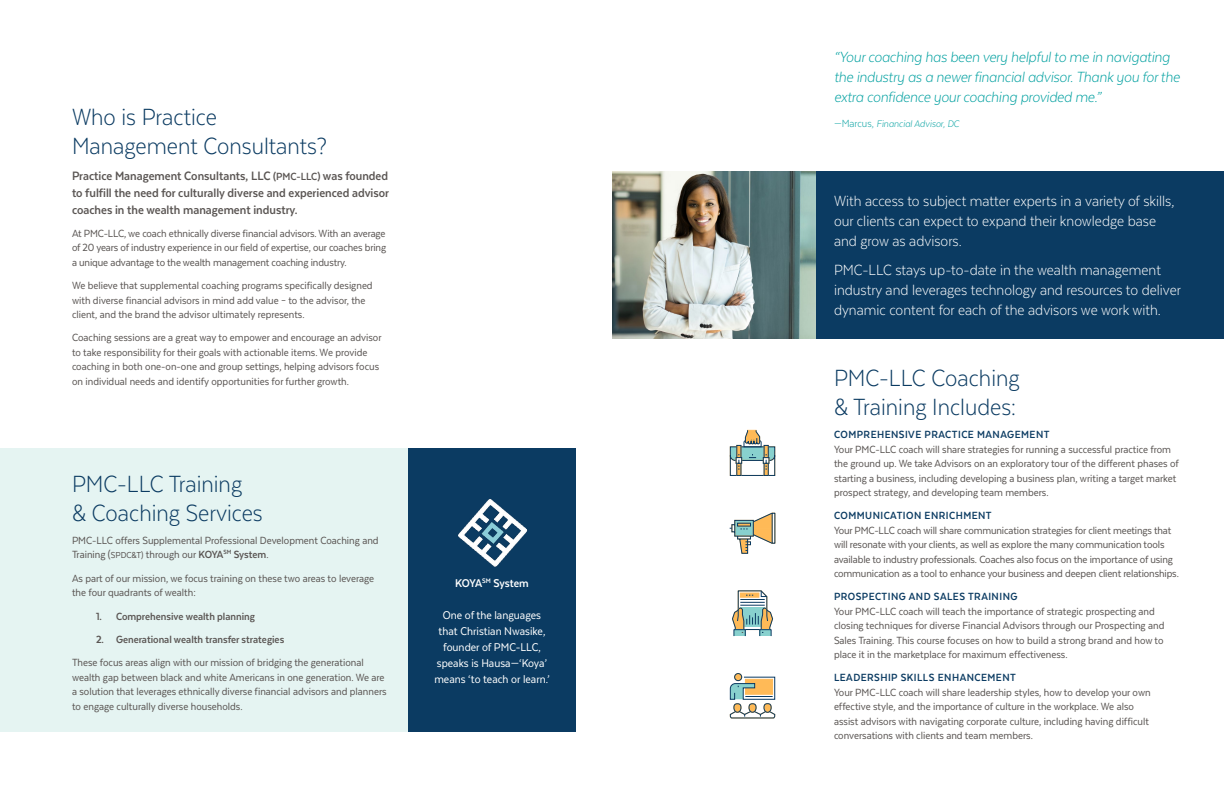
<style>
.page{position:relative;width:1224px;height:792px;background:#fff}
.page>*{position:absolute;margin:0;border:0;box-sizing:border-box;transform-origin:0 0}
.Header{font:300 27px/29px "Texta Narrow";color:#0b3b62}
.Body{font:300 17px/20px "Texta Narrow";color:#fff}
.Body-2{font:italic 300 17px/20px "Texta Narrow";letter-spacing:-.01em;color:#00a0a0}
.Body-3{font:700 14px/16.8px "Texta Narrow";color:#5a5553;text-align:justify}
.Body-4{font:13px/16px "Texta Narrow";color:#fff;text-align:center}
.Body-5{font:700 13px "Texta Narrow";letter-spacing:-.01em;color:#fff}
.Body-6{font:12px/14.4px "Texta Narrow";color:#5a5553}
.Subhead_1{font:700 12px "Texta Narrow";letter-spacing:.04em;color:#0b3b62}
.Bulleted_Body{font:700 12px "Texta Narrow";color:#5a5553}
.Body-7{font:700 12px "Texta Narrow";color:#5a5553}
.Body-8{font:italic 300 11px "Texta Narrow";color:#00a0a0}
.s1{font-size:12px}
.s2{font-size:10px}
.s3{font-weight:700}
.s4{font-style:normal;font-size:12px}
</style>
<div class="page">
<img style="left:612px;top:171px;width:204px;height:167px">
<div style="left:0;top:449px;width:416px;height:283px;background:#e5f4f2"></div>
<div style="left:408px;top:449px;width:168px;height:283px;background:#0b3b62"></div>
<div style="left:816px;top:171px;width:408px;height:167px;background:#0b3b62"></div>
<img style="left:458px;top:499px;width:70px;height:68px">
<div style="left:735px;top:674px;width:7px;height:7px;background:#ffba57;border-radius:50%"></div>
<div style="left:734px;top:673px;width:8px;height:8px;border:1px solid #0b3b62;border-radius:50%"></div>
<svg style="left:730px;top:676px;width:45px;height:43px"></svg>
<svg style="left:730px;top:430px;width:45px;height:46px"></svg>
<svg style="left:729px;top:512px;width:44px;height:42px"></svg>
<div style="left:734px;top:630px;width:11px;height:6px;background:#88d1ce"></div>
<div style="left:760px;top:630px;width:11px;height:6px;background:#88d1ce"></div>
<svg style="left:732px;top:590px;width:41px;height:43px"></svg>
<p class="Header" style="left:72px;top:102px;width:256px">Who is Practice<br>Management Consultants?</p>
<p class="Body-3" style="left:72px;top:167px;width:319px">Practice Management Consultants, LLC <span class="s1">(PMC-LLC)</span> was founded to fulfill the need for culturally diverse and experienced advisor coaches in the wealth management industry.</p>
<p class="Body-6" style="left:72px;top:226px;width:316px;text-align:justify">At PMC-LLC, we coach ethnically diverse financial advisors. With an average of 20 years of industry experience in our field of expertise, our coaches bring a unique advantage to the wealth management coaching industry.</p>
<p class="Body-6" style="left:72px;top:278px;width:302px">We believe that supplemental coaching programs specifically designed with diverse financial advisors in mind add value – to the advisor, the client, and the brand the advisor ultimately represents.</p>
<p class="Body-6" style="left:72px;top:331px;width:311px">Coaching sessions are a great way to empower and encourage an advisor to take responsibility for their goals with actionable items. We provide coaching in both one-on-one and group settings, helping advisors focus on individual needs and identify opportunities for further growth.</p>
<p class="Header" style="left:72px;top:469px;width:192px">PMC-LLC Training &amp; Coaching Services</p>
<p class="Body-6" style="left:72px;top:533px;width:308px">PMC-LLC offers Supplemental Professional Development Coaching and<br>Training (<span class="s2">SPDC&amp;T)</span> through our <span class="s3">KOYA</span><sup>SM</sup> <span class="s3">System</span>.</p>
<p class="Body-6" style="left:72px;top:571px;width:304px">As part of our mission, we focus training on these two areas to leverage the four quadrants of wealth:</p>
<p class="Body-7" style="left:96px;top:610px;width:161px">1. Comprehensive wealth planning</p>
<p class="Bulleted_Body" style="left:96px;top:633px;width:190px">2. Generational wealth transfer strategies</p>
<p class="Body-6" style="left:72px;top:655px;width:316px">These focus areas align with our mission of bridging the generational wealth gap between black and white Americans in one generation. We are a solution that leverages ethnically diverse financial advisors and planners to engage culturally diverse households.</p>
<p class="Body-5" style="left:455px;top:576px;width:75px">KOYA<sup>SM</sup> System</p>
<p class="Body-4" style="left:434px;top:607px;width:117px">One of the languages that Christian Nwasike, founder of PMC-LLC, speaks is Hausa—‘Koya’ means ‘to teach or learn.’</p>
<p class="Body-2" style="left:834px;top:47px;width:347px">“Your coaching has been very helpful to me in navigating the industry as a newer financial advisor. Thank you for the extra confidence your coaching provided me.”</p>
<p class="Body-8" style="left:834px;top:118px;width:127px"><span class="s4">—Marcus,</span> Financial Advisor, DC</p>
<p class="Body" style="left:834px;top:191px;width:342px">With access to subject matter experts in a variety of skills, our clients can expect to expand their knowledge base and grow as advisors.</p>
<p class="Body" style="left:834px;top:260px;width:349px">PMC-LLC stays up-to-date in the wealth management industry and leverages technology and resources to deliver dynamic content for each of the advisors we work with.</p>
<p class="Header" style="left:834px;top:363px;width:187px">PMC-LLC Coaching &amp; Training Includes:</p>
<p class="Subhead_1" style="left:834px;top:429px;width:217px">COMPREHENSIVE PRACTICE MANAGEMENT</p>
<p class="Body-6" style="left:834px;top:442px;width:346px">Your PMC-LLC coach will share strategies for running a successful practice from the ground up. We take Advisors on an exploratory tour of the different phases of starting a business, including developing a business plan, writing a target market prospect strategy, and developing team members.</p>
<p class="Subhead_1" style="left:834px;top:510px;width:159px">COMMUNICATION ENRICHMENT</p>
<p class="Body-6" style="left:834px;top:523px;width:346px">Your PMC-LLC coach will share communication strategies for client meetings that will resonate with your clients, as well as explore the many communication tools available to industry professionals. Coaches also focus on the importance of using communication as a tool to enhance your business and deepen client relationships.</p>
<p class="Subhead_1" style="left:834px;top:591px;width:185px">PROSPECTING AND SALES TRAINING</p>
<p class="Body-6" style="left:834px;top:604px;width:332px">Your PMC-LLC coach will teach the importance of strategic prospecting and closing techniques for diverse Financial Advisors through our Prospecting and Sales Training. This course focuses on how to build a strong brand and how to place it in the marketplace for maximum effectiveness.</p>
<p class="Subhead_1" style="left:834px;top:672px;width:183px">LEADERSHIP SKILLS ENHANCEMENT</p>
<p class="Body-6" style="left:834px;top:685px;width:318px">Your PMC-LLC coach will share leadership styles, how to develop your own effective style, and the importance of culture in the workplace. We also assist advisors with navigating corporate culture, including having difficult conversations with clients and team members.</p>
</div>
